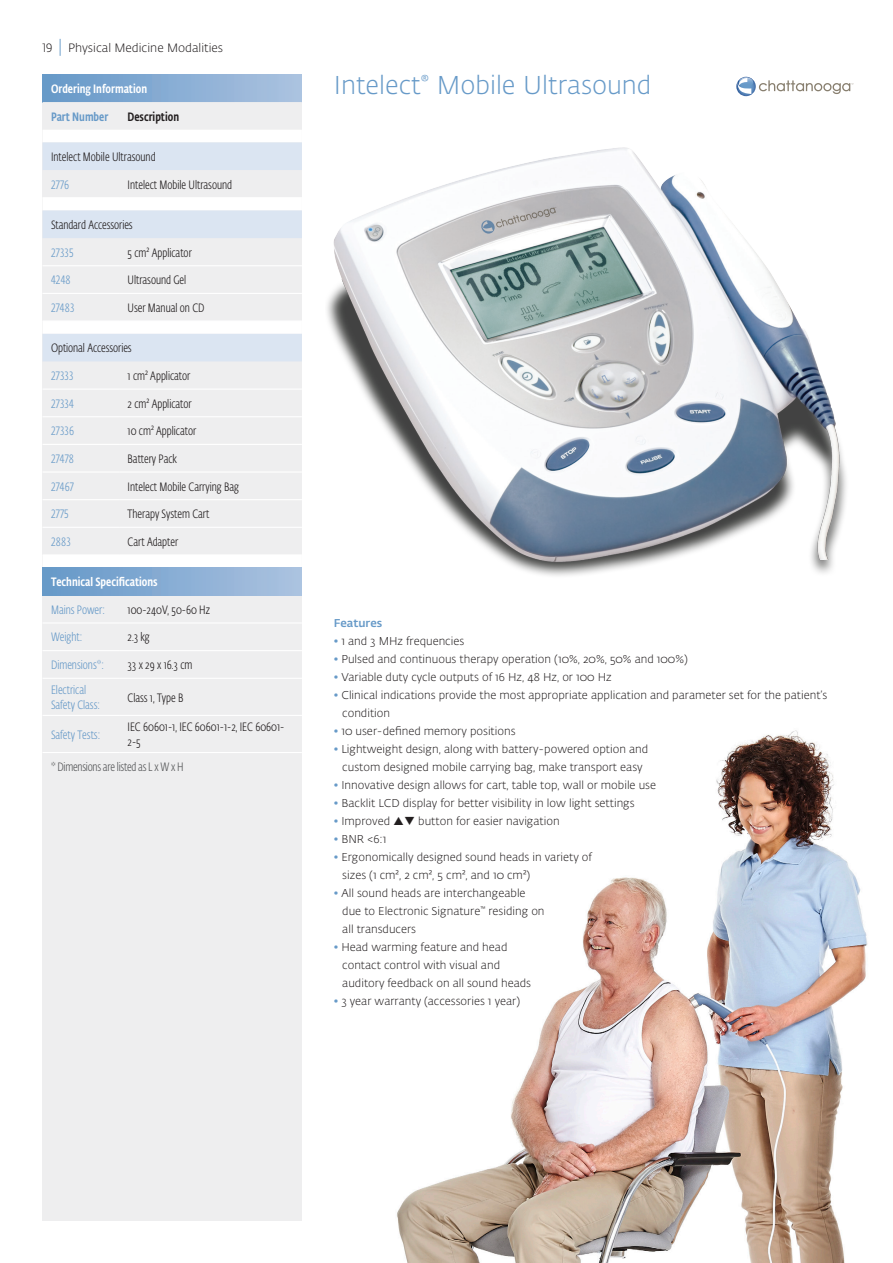
<style>
.page{position:relative;width:893px;height:1263px;background:#fff}
.page>*{position:absolute;margin:0;border:0;box-sizing:border-box;transform-origin:0 0}
.ProductName{font:300 25.5px "Fedra Sans Alt Pro";color:#679ac8}
.Table_Description{font:300 12px/15px "Fe Sa Cond Alt Pro";color:#231f20}
.Table_number{font:300 12px/15px "Fe Sa Cond Alt Pro";color:#679ac8}
.t1{font:500 12px "Fe Sa Cond Alt Pro";color:#fff}
.OrderInfo_Body_2_Pro{font:300 12px "Fe Sa Cond Alt Pro";letter-spacing:-.005em;color:#231f20}
.t2{font:300 12px "Fedra Sans Alt Pro";color:#231f20}
.t3{font:300 12px "Fe Sa Cond Alt Pro";letter-spacing:-.02em;color:#57585a}
.t4{font:500 12px "Fe Sa Cond Alt Pro";color:#231f20}
.t5{font:500 12px "Fe Sa Cond Alt Pro";color:#679ac8}
.Bullets{font:300 11.25px/18px "Fedra Sans Alt Pro";color:#231f20}
.Features{font:500 11.25px "Fedra Sans Alt Pro";color:#679ac8}
.s1{font-weight:400;font-size:17.4px;color:#679ac8}
.s2{color:#679ac8}
</style>
<div class="page">
<img style="left:397px;top:730px;width:471px;height:533px">
<svg style="left:736px;top:77px;width:20px;height:19px"></svg>
<svg style="left:759px;top:80px;width:94px;height:14px"></svg>
<svg style="left:736px;top:77px;width:17px;height:17px"></svg>
<div style="left:43px;top:74px;width:259px;height:1146px;background:#eeeeef"></div>
<div style="left:43px;top:74px;width:259px;height:28px;background:linear-gradient(to right,#6498c8,#acc3e0)"></div>
<div style="left:43px;top:130px;width:259px;height:12px;background:#fff"></div>
<div style="left:43px;top:143px;width:259px;height:27px;background:#dbe5f2"></div>
<svg style="left:43px;top:198px;width:259px;height:398px"></svg>
<div style="left:43px;top:568px;width:259px;height:27px;background:linear-gradient(to right,#6498c8,#acc3e0)"></div>
<hr style="left:43px;top:197px;width:76px;height:1px;background:#fff">
<hr style="left:119px;top:197px;width:183px;height:1px;background:#fff">
<hr style="left:43px;top:265px;width:76px;height:1px;background:#fff">
<hr style="left:119px;top:265px;width:183px;height:1px;background:#fff">
<hr style="left:43px;top:293px;width:76px;height:1px;background:#fff">
<hr style="left:119px;top:293px;width:183px;height:1px;background:#fff">
<hr style="left:43px;top:320px;width:76px;height:2px;background:#fff">
<hr style="left:119px;top:320px;width:183px;height:2px;background:#fff">
<hr style="left:43px;top:388px;width:76px;height:2px;background:#fff">
<hr style="left:119px;top:388px;width:183px;height:2px;background:#fff">
<hr style="left:43px;top:416px;width:76px;height:1px;background:#fff">
<hr style="left:119px;top:416px;width:183px;height:1px;background:#fff">
<hr style="left:43px;top:444px;width:76px;height:1px;background:#fff">
<hr style="left:119px;top:444px;width:183px;height:1px;background:#fff">
<hr style="left:43px;top:471px;width:76px;height:2px;background:#fff">
<hr style="left:119px;top:471px;width:183px;height:2px;background:#fff">
<hr style="left:43px;top:499px;width:76px;height:1px;background:#fff">
<hr style="left:119px;top:499px;width:183px;height:1px;background:#fff">
<hr style="left:43px;top:527px;width:76px;height:1px;background:#fff">
<hr style="left:119px;top:527px;width:183px;height:1px;background:#fff">
<hr style="left:43px;top:622px;width:76px;height:1px;background:#fff">
<hr style="left:119px;top:622px;width:183px;height:1px;background:#fff">
<hr style="left:43px;top:650px;width:76px;height:1px;background:#fff">
<hr style="left:119px;top:650px;width:183px;height:1px;background:#fff">
<hr style="left:43px;top:678px;width:76px;height:1px;background:#fff">
<hr style="left:119px;top:678px;width:183px;height:1px;background:#fff">
<hr style="left:43px;top:715px;width:76px;height:1px;background:#fff">
<hr style="left:119px;top:715px;width:183px;height:1px;background:#fff">
<hr style="left:43px;top:752px;width:76px;height:1px;background:#fff">
<hr style="left:119px;top:752px;width:183px;height:1px;background:#fff">
<hr style="left:43px;top:554px;width:76px;height:1px;background:#fff">
<hr style="left:119px;top:554px;width:183px;height:1px;background:#fff">
<img style="left:327px;top:147px;width:519px;height:429px">
<svg style="left:397px;top:817px;width:6px;height:8px"></svg>
<p class="t2" style="left:43px;top:40px;width:182px">19 <span class="s1">|</span> Physical Medicine Modalities</p>
<p class="t1" style="left:51px;top:80px;width:98px">Ordering Information</p>
<p class="t5" style="left:51px;top:108px;width:59px">Part Number</p>
<p class="t4" style="left:128px;top:108px;width:53px">Description</p>
<p class="Table_Description" style="left:51px;top:149px;width:106px">Intelect Mobile Ultrasound</p>
<p class="Table_number" style="left:51px;top:177px;width:20px">2776</p>
<p class="Table_Description" style="left:128px;top:177px;width:106px">Intelect Mobile Ultrasound</p>
<p class="OrderInfo_Body_2_Pro" style="left:51px;top:217px;width:83px">Standard Accessories</p>
<p class="Table_number" style="left:51px;top:245px;width:24px">27335</p>
<p class="Table_Description" style="left:128px;top:245px;width:66px">5 cm² Applicator</p>
<p class="Table_number" style="left:51px;top:272px;width:21px">4248</p>
<p class="Table_Description" style="left:128px;top:272px;width:60px">Ultrasound Gel</p>
<p class="Table_number" style="left:51px;top:300px;width:25px">27483</p>
<p class="Table_Description" style="left:128px;top:300px;width:78px">User Manual on CD</p>
<p class="OrderInfo_Body_2_Pro" style="left:51px;top:340px;width:82px">Optional Accessories</p>
<p class="Table_number" style="left:51px;top:368px;width:24px">27333</p>
<p class="Table_Description" style="left:128px;top:368px;width:64px">1 cm² Applicator</p>
<p class="Table_number" style="left:51px;top:396px;width:24px">27334</p>
<p class="Table_Description" style="left:128px;top:396px;width:66px">2 cm² Applicator</p>
<p class="Table_number" style="left:51px;top:423px;width:24px">27336</p>
<p class="Table_Description" style="left:128px;top:423px;width:70px">10 cm² Applicator</p>
<p class="Table_number" style="left:51px;top:451px;width:24px">27478</p>
<p class="Table_Description" style="left:128px;top:451px;width:51px">Battery Pack</p>
<p class="Table_number" style="left:51px;top:479px;width:24px">27467</p>
<p class="Table_Description" style="left:128px;top:479px;width:113px">Intelect Mobile Carrying Bag</p>
<p class="Table_number" style="left:51px;top:506px;width:19px">2775</p>
<p class="Table_Description" style="left:128px;top:506px;width:83px">Therapy System Cart</p>
<p class="Table_number" style="left:51px;top:534px;width:21px">2883</p>
<p class="Table_Description" style="left:128px;top:534px;width:52px">Cart Adapter</p>
<p class="t1" style="left:51px;top:573px;width:108px">Technical Specifications</p>
<p class="Table_number" style="left:51px;top:602px;width:55px">Mains Power:</p>
<p class="Table_Description" style="left:128px;top:602px;width:84px">100-240V, 50-60 Hz</p>
<p class="Table_number" style="left:51px;top:630px;width:33px">Weight:</p>
<p class="Table_Description" style="left:128px;top:630px;width:24px">2.3 kg</p>
<p class="Table_number" style="left:51px;top:657px;width:54px">Dimensions*:</p>
<p class="Table_Description" style="left:128px;top:657px;width:66px">33 x 29 x 16.3 cm</p>
<p class="Table_number" style="left:51px;top:682px;width:50px">Electrical<br>Safety Class:</p>
<p class="Table_Description" style="left:128px;top:690px;width:58px">Class 1, Type B</p>
<p class="Table_number" style="left:51px;top:727px;width:51px">Safety Tests:</p>
<p class="Table_Description" style="left:128px;top:719px;width:158px">IEC 60601-1, IEC 60601-1-2, IEC 60601-<br>2-5</p>
<p class="t3" style="left:51px;top:759px;width:134px">* Dimensions are listed as L x W x H</p>
<p class="ProductName" style="left:334px;top:68px;width:319px">Intelect<sup>®</sup> Mobile Ultrasound</p>
<p class="Features" style="left:334px;top:614px;width:50px">Features</p>
<p class="Bullets" style="left:334px;top:632px;width:132px"><span class="s2">•</span> 1 and 3 MHz frequencies</p>
<p class="Bullets" style="left:334px;top:650px;width:355px"><span class="s2">•</span> Pulsed and continuous therapy operation (10%, 20%, 50% and 100%)</p>
<p class="Bullets" style="left:334px;top:668px;width:279px"><span class="s2">•</span> Variable duty cycle outputs of 16 Hz, 48 Hz, or 100 Hz</p>
<p class="Bullets" style="left:342px;top:686px;width:487px;text-indent:-9px"><span class="s2">•</span> Clinical indications provide the most appropriate application and parameter set for the patient’s condition</p>
<p class="Bullets" style="left:334px;top:722px;width:183px"><span class="s2">•</span> 10 user-defined memory positions</p>
<p class="Bullets" style="left:334px;top:740px;width:316px;text-align:center"><span class="s2">•</span> Lightweight design, along with battery-powered option and custom designed mobile carrying bag, make transport easy</p>
<p class="Bullets" style="left:334px;top:776px;width:324px"><span class="s2">•</span> Innovative design allows for cart, table top, wall or mobile use</p>
<p class="Bullets" style="left:334px;top:794px;width:302px"><span class="s2">•</span> Backlit LCD display for better visibility in low light settings</p>
<p class="Bullets" style="left:334px;top:812px;width:227px"><span class="s2">•</span> Improved ❑ button for easier navigation</p>
<p class="Bullets" style="left:334px;top:830px;width:54px"><span class="s2">•</span> BNR &lt;6:1</p>
<p class="Bullets" style="left:342px;top:848px;width:251px;text-indent:-9px"><span class="s2">•</span> Ergonomically designed sound heads in variety of sizes (1 cm², 2 cm², 5 cm², and 10 cm²)</p>
<p class="Bullets" style="left:342px;top:884px;width:204px;text-indent:-9px"><span class="s2">•</span> All sound heads are interchangeable due to Electronic Signature<sup>™</sup> residing on all transducers</p>
<p class="Bullets" style="left:342px;top:938px;width:190px;text-indent:-9px"><span class="s2">•</span> Head warming feature and head contact control with visual and auditory feedback on all sound heads</p>
<p class="Bullets" style="left:334px;top:992px;width:188px"><span class="s2">•</span> 3 year warranty (accessories 1 year)</p>
</div>
